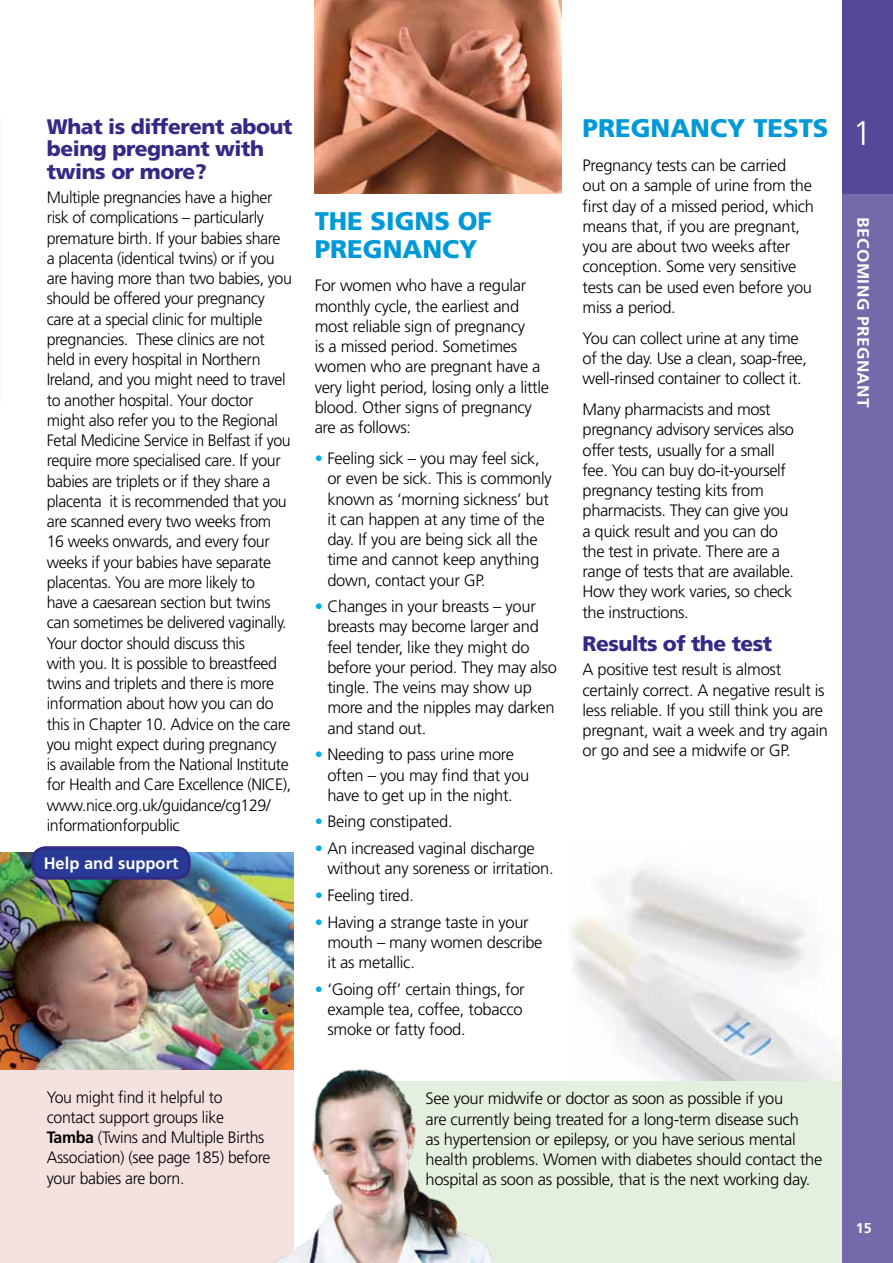
<style>
.page{position:relative;width:893px;height:1263px;background:#fff}
.page>*{position:absolute;margin:0;border:0;box-sizing:border-box;transform-origin:0 0}
.t1{font:300 34.2px "Frutiger";color:#fff}
.t2{font:900 25.5px/27.8px "Frutiger";color:#0099d8}
.t3{font:900 21px/22.5px "Frutiger";letter-spacing:-.02em;color:#332a86}
.t4{font:300 16.5px/20.2px "Frutiger";letter-spacing:-.02em;color:#000}
.t5{font:300 16.5px/20.2px "Frutiger";letter-spacing:-.02em;color:#000;scale:.96 1}
.t6{font:700 16.5px "Frutiger";color:#fff}
.t7{font:700 16.35px "Frutiger";letter-spacing:.025em;color:#fff;scale:1.05 1}
.t8{font:700 14.25px "Frutiger";color:#fff}
.s1{font-weight:700}
.s2{color:#00aee1}
</style>
<div class="page">
<img style="left:570px;top:869px;width:270px;height:212px">
<div style="left:342px;top:1081px;width:530px;height:182px;background:#e4f0dd"></div>
<img style="left:315px;top:0;width:246px;height:194px">
<div style="left:0;top:996px;width:293px;height:267px;background:#f4e2e0"></div>
<img style="left:0;top:853px;width:293px;height:216px">
<div style="left:33px;top:848px;width:156px;height:30px;background:#283a96;border-radius:13px"></div>
<div style="left:31px;top:846px;width:160px;height:34px;border:3px solid #332a86;border-radius:13px"></div>
<img style="left:257px;top:1065px;width:237px;height:198px">
<div style="left:842px;top:164px;width:51px;height:1099px;background:#746aaa"></div>
<div style="left:842px;top:0;width:51px;height:193px;background:#534996"></div>
<p class="t3" style="left:47px;top:115px;width:247px">What is different about being pregnant with twins or more?</p>
<p class="t4" style="left:47px;top:187px;width:247px">Multiple pregnancies have a higher risk of complications – particularly premature birth. If your babies share a placenta (identical twins) or if you are having more than two babies, you should be offered your pregnancy care at a special clinic for multiple pregnancies. These clinics are not held in every hospital in Northern Ireland, and you might need to travel to another hospital. Your doctor might also refer you to the Regional Fetal Medicine Service in Belfast if you require more specialised care. If your babies are triplets or if they share a placenta it is recommended that you are scanned every two weeks from 16 weeks onwards, and every four weeks if your babies have separate placentas. You are more likely to<br>have a caesarean section but twins can sometimes be delivered vaginally.<br>Your doctor should discuss this<br>with you. It is possible to breastfeed twins and triplets and there is more information about how you can do this in Chapter 10. Advice on the care you might expect during pregnancy<br>is available from the National Institute for Health and Care Excellence (NICE), www.nice.org.uk/guidance/cg129/ informationforpublic</p>
<p class="t6" style="left:44px;top:853px;width:136px">Help and support</p>
<p class="t5" style="left:47px;top:1087px;width:234px">You might find it helpful to contact support groups like<br><span class="s1">Tamba</span> (Twins and Multiple Births<br>Association) (see page 185) before your babies are born.</p>
<h2 class="t2" style="left:315px;top:207px;width:179px">THE SIGNS OF<br>PREGNANCY</h2>
<p class="t4" style="left:315px;top:276px;width:236px">For women who have a regular monthly cycle, the earliest and most reliable sign of pregnancy<br>is a missed period. Sometimes women who are pregnant have a very light period, losing only a little blood. Other signs of pregnancy are as follows:</p>
<p class="t4" style="left:327px;top:448px;width:226px;text-indent:-13px"><span class="s2">•</span> Feeling sick – you may feel sick, or even be sick. This is commonly known as ‘morning sickness’ but it can happen at any time of the day. If you are being sick all the time and cannot keep anything down, contact your GP.</p>
<p class="t4" style="left:327px;top:596px;width:231px;text-indent:-13px"><span class="s2">•</span> Changes in your breasts – your breasts may become larger and feel tender, like they might do before your period. They may also tingle. The veins may show up more and the nipples may darken and stand out.</p>
<p class="t4" style="left:327px;top:744px;width:203px;text-indent:-13px"><span class="s2">•</span> Needing to pass urine more often – you may find that you have to get up in the night.</p>
<p class="t4" style="left:315px;top:811px;width:139px"><span class="s2">•</span> Being constipated.</p>
<p class="t4" style="left:327px;top:838px;width:228px;text-indent:-13px"><span class="s2">•</span> An increased vaginal discharge without any soreness or irritation.</p>
<p class="t4" style="left:315px;top:885px;width:101px"><span class="s2">•</span> Feeling tired.</p>
<p class="t4" style="left:327px;top:912px;width:217px;text-indent:-13px"><span class="s2">•</span> Having a strange taste in your mouth – many women describe it as metallic.</p>
<p class="t4" style="left:327px;top:979px;width:199px;text-indent:-13px"><span class="s2">•</span> ‘Going off’ certain things, for example tea, coffee, tobacco smoke or fatty food.</p>
<h2 class="t2" style="left:583px;top:114px;width:247px">PREGNANCY TESTS</h2>
<p class="t4" style="left:583px;top:155px;width:233px">Pregnancy tests can be carried<br>out on a sample of urine from the first day of a missed period, which means that, if you are pregnant, you are about two weeks after conception. Some very sensitive tests can be used even before you miss a period.</p>
<p class="t4" style="left:583px;top:328px;width:226px">You can collect urine at any time of the day. Use a clean, soap-free, well‑rinsed container to collect it.</p>
<p class="t4" style="left:583px;top:399px;width:213px">Many pharmacists and most pregnancy advisory services also offer tests, usually for a small fee. You can buy do-it-yourself pregnancy testing kits from pharmacists. They can give you a quick result and you can do the test in private. There are a range of tests that are available.<br>How they work varies, so check the instructions.</p>
<p class="t3" style="left:583px;top:632px;width:191px">Results of the test</p>
<p class="t4" style="left:583px;top:659px;width:247px">A positive test result is almost certainly correct. A negative result is less reliable. If you still think you are pregnant, wait a week and try again or go and see a midwife or GP.</p>
<p class="t4" style="left:425px;top:1088px;width:398px">See your midwife or doctor as soon as possible if you<br>are currently being treated for a long-term disease such<br>as hypertension or epilepsy, or you have serious mental health problems. Women with diabetes should contact the hospital as soon as possible, that is the next working day.</p>
<h1 class="t1" style="left:853px;top:114px;width:21px">1</h1>
<p class="t7" style="left:873px;top:217px;width:183px;rotate:90deg">BECOMING PREGNANT</p>
<p class="t8" style="left:856px;top:1220px;width:17px">15</p>
</div>
